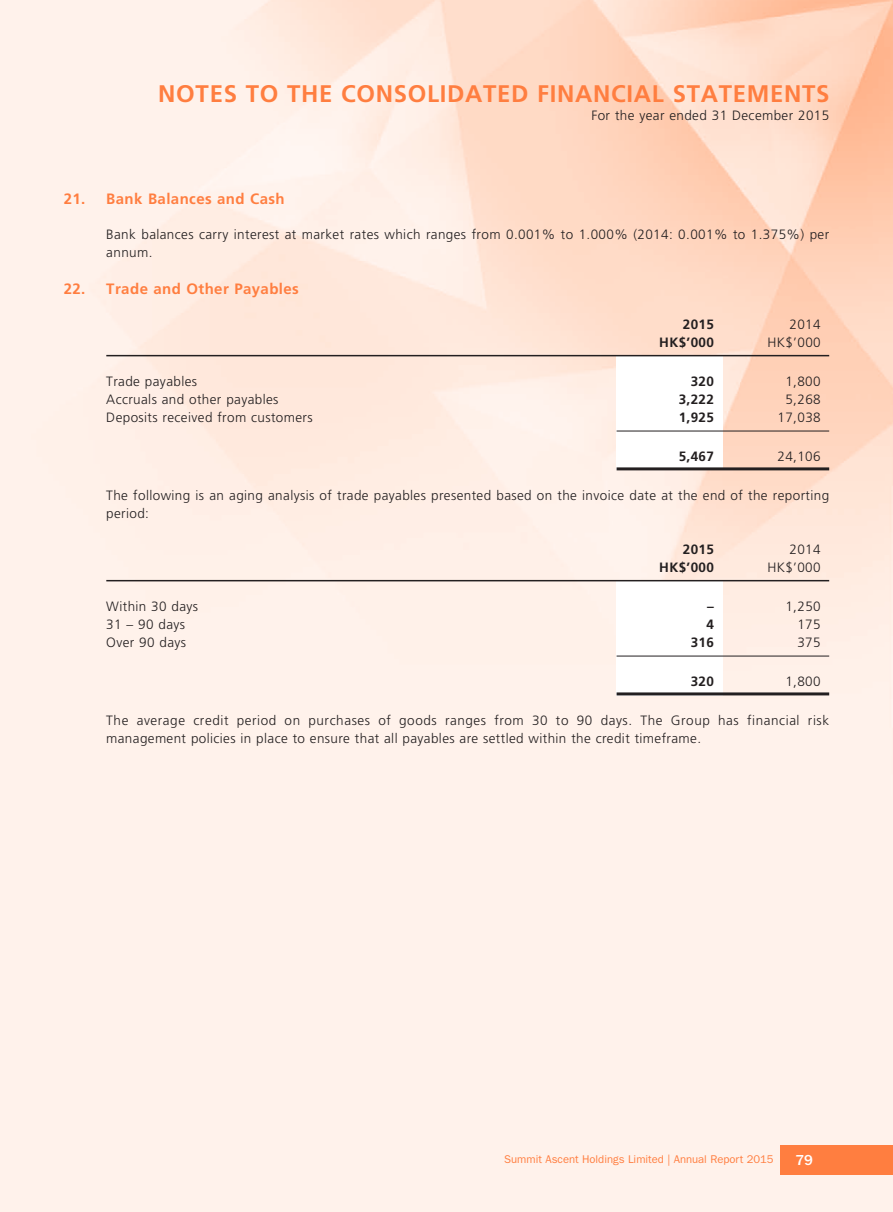
<style>
.page{position:relative;width:893px;height:1212px;background:#fff}
.page>*{position:absolute;margin:0;border:0;box-sizing:border-box;transform-origin:0 0}
.t1{font:700 24px "Frutiger LT Std";letter-spacing:.03em;color:#ff7e40}
.t2{font:700 15px "Frutiger LT Std";letter-spacing:.03em;color:#ff7e40}
.t3{font:500 15px "ITC Franklin Gothic Std";color:#fff}
.t4{font:300 13.5px/18px "Frutiger LT Std";letter-spacing:.03em;color:#231f20}
.t5{font:700 13.5px "Frutiger LT Std";letter-spacing:.03em;color:#231f20}
.t6{font:11.25px "ITC Franklin Gothic Std";color:#ff7e40}
</style>
<div class="page">
<div style="left:780px;top:1145px;width:113px;height:30px;background:#ff7e40"></div>
<hr style="left:106px;top:355px;width:723px;height:1px;background:#231f20">
<hr style="left:617px;top:431px;width:212px;height:1px;background:#231f20">
<hr style="left:617px;top:467px;width:212px;height:3px;background:#231f20">
<hr style="left:106px;top:580px;width:723px;height:1px;background:#231f20">
<hr style="left:617px;top:656px;width:212px;height:1px;background:#231f20">
<hr style="left:617px;top:692px;width:212px;height:3px;background:#231f20">
<h1 class="t1" style="left:158px;top:80px;width:673px">NOTES TO THE CONSOLIDATED FINANCIAL STATEMENTS</h1>
<p class="t4" style="left:591px;top:107px;width:239px">For the year ended 31 December 2015</p>
<p class="t2" style="left:64px;top:190px;width:222px">21. Bank Balances and Cash</p>
<p class="t4" style="left:106px;top:225px;width:724px">Bank balances carry interest at market rates which ranges from 0.001% to 1.000% (2014: 0.001% to 1.375%) per annum.</p>
<p class="t2" style="left:64px;top:280px;width:237px">22. Trade and Other Payables</p>
<p class="t5" style="left:683px;top:316px;width:33px">2015</p>
<p class="t4" style="left:789px;top:315px;width:33px">2014</p>
<p class="t5" style="left:659px;top:334px;width:56px">HK$’000</p>
<p class="t4" style="left:767px;top:333px;width:55px">HK$’000</p>
<p class="t4" style="left:106px;top:372px;width:92px">Trade payables</p>
<p class="t5" style="left:691px;top:373px;width:25px">320</p>
<p class="t4" style="left:785px;top:372px;width:37px">1,800</p>
<p class="t4" style="left:106px;top:390px;width:174px">Accruals and other payables</p>
<p class="t5" style="left:679px;top:391px;width:37px">3,222</p>
<p class="t4" style="left:785px;top:390px;width:37px">5,268</p>
<p class="t4" style="left:106px;top:408px;width:208px">Deposits received from customers</p>
<p class="t5" style="left:679px;top:409px;width:37px">1,925</p>
<p class="t4" style="left:777px;top:408px;width:45px">17,038</p>
<p class="t5" style="left:679px;top:448px;width:37px">5,467</p>
<p class="t4" style="left:777px;top:447px;width:45px">24,106</p>
<p class="t4" style="left:106px;top:486px;width:724px">The following is an aging analysis of trade payables presented based on the invoice date at the end of the reporting period:</p>
<p class="t5" style="left:683px;top:541px;width:33px">2015</p>
<p class="t4" style="left:789px;top:540px;width:33px">2014</p>
<p class="t5" style="left:659px;top:559px;width:56px">HK$’000</p>
<p class="t4" style="left:767px;top:558px;width:55px">HK$’000</p>
<p class="t4" style="left:106px;top:597px;width:93px">Within 30 days</p>
<p class="t5" style="left:707px;top:598px;width:8px">–</p>
<p class="t4" style="left:785px;top:597px;width:37px">1,250</p>
<p class="t4" style="left:106px;top:615px;width:80px">31 – 90 days</p>
<p class="t5" style="left:706px;top:616px;width:9px">4</p>
<p class="t4" style="left:797px;top:615px;width:25px">175</p>
<p class="t4" style="left:106px;top:633px;width:81px">Over 90 days</p>
<p class="t5" style="left:691px;top:634px;width:25px">316</p>
<p class="t4" style="left:797px;top:633px;width:25px">375</p>
<p class="t5" style="left:691px;top:673px;width:25px">320</p>
<p class="t4" style="left:785px;top:672px;width:37px">1,800</p>
<p class="t4" style="left:106px;top:711px;width:724px">The average credit period on purchases of goods ranges from 30 to 90 days. The Group has financial risk management policies in place to ensure that all payables are settled within the credit timeframe.</p>
<p class="t6" style="left:504px;top:1153px;width:271px">Summit Ascent Holdings Limited | Annual Report 2015</p>
<p class="t3" style="left:795px;top:1151px;width:19px">79</p>
</div>
